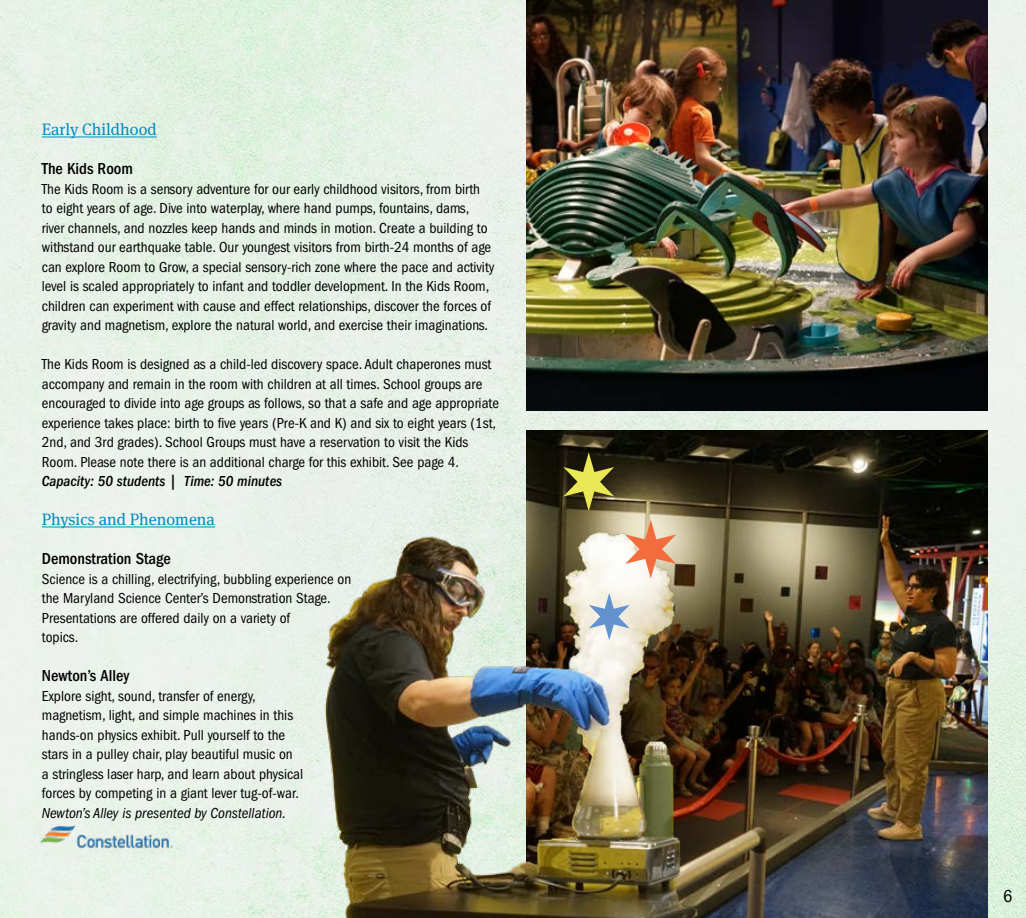
<style>
.page{position:relative;width:1026px;height:918px;background:#fff}
.page>*{position:absolute;margin:0;border:0;box-sizing:border-box;transform-origin:0 0}
.t1{font:condensed 18px "Franklin Gothic LT Pro";color:#000}
.t2{font:500 condensed 16.5px "Franklin Gothic LT Pro";color:#000}
.t3{font:16.5px "Meta Serif Pro";color:#008dc1}
.t4{font:condensed 15px/19.5px "Franklin Gothic LT Pro";color:#000}
.t5{font:italic condensed 15px "Franklin Gothic LT Pro";color:#000}
.t6{font:italic 500 condensed 15px "Franklin Gothic LT Pro";color:#000}
</style>
<div class="page">
<img style="left:0;top:0;width:1026px;height:918px">
<img style="left:527px;top:431px;width:460px;height:487px">
<img style="left:527px;top:0;width:460px;height:410px">
<hr style="left:42px;top:137px;width:115px;height:1px;background:#008dc1">
<hr style="left:42px;top:527px;width:173px;height:1px;background:#008dc1">
<img style="left:248px;top:471px;width:574px;height:447px">
<svg style="left:625px;top:520px;width:51px;height:59px"></svg>
<svg style="left:563px;top:452px;width:51px;height:59px;background:#6b662a"></svg>
<svg style="left:589px;top:593px;width:41px;height:47px;background:#c4d1dd"></svg>
<img style="left:30px;top:819px;width:146px;height:38px">
<p class="t3" style="left:42px;top:118px;width:116px">Early Childhood</p>
<p class="t2" style="left:42px;top:160px;width:93px">The Kids Room</p>
<p class="t4" style="left:42px;top:179px;width:454px">The Kids Room is a sensory adventure for our early childhood visitors, from birth to eight years of age. Dive into waterplay, where hand pumps, fountains, dams, river channels, and nozzles keep hands and minds in motion. Create a building to withstand our earthquake table. Our youngest visitors from birth-24 months of age can explore Room to Grow, a special sensory-rich zone where the pace and activity level is scaled appropriately to infant and toddler development. In the Kids Room, children can experiment with cause and effect relationships, discover the forces of gravity and magnetism, explore the natural world, and exercise their imaginations.</p>
<p class="t4" style="left:42px;top:355px;width:459px">The Kids Room is designed as a child-led discovery space. Adult chaperones must accompany and remain in the room with children at all times. School groups are encouraged to divide into age groups as follows, so that a safe and age appropriate experience takes place: birth to five years (Pre-K and K) and six to eight years (1st, 2nd, and 3rd grades). School Groups must have a reservation to visit the Kids Room. Please note there is an additional charge for this exhibit. See page 4.</p>
<p class="t6" style="left:42px;top:473px;width:242px">Capacity: 50 students | Time: 50 minutes</p>
<p class="t3" style="left:42px;top:508px;width:175px">Physics and Phenomena</p>
<p class="t2" style="left:42px;top:550px;width:130px">Demonstration Stage</p>
<p class="t4" style="left:42px;top:569px;width:311px">Science is a chilling, electrifying, bubbling experience on the Maryland Science Center’s Demonstration Stage.<br>Presentations are offered daily on a variety of<br>topics.</p>
<p class="t2" style="left:42px;top:667px;width:89px">Newton’s Alley</p>
<p class="t4" style="left:42px;top:686px;width:263px">Explore sight, sound, transfer of energy, magnetism, light, and simple machines in this hands-on physics exhibit. Pull yourself to the stars in a pulley chair, play beautiful music on a stringless laser harp, and learn about physical forces by competing in a giant lever tug-of-war.</p>
<p class="t5" style="left:42px;top:804px;width:246px">Newton’s Alley is presented by Constellation.</p>
<p class="t1" style="left:1003px;top:886px;width:11px">6</p>
</div>
